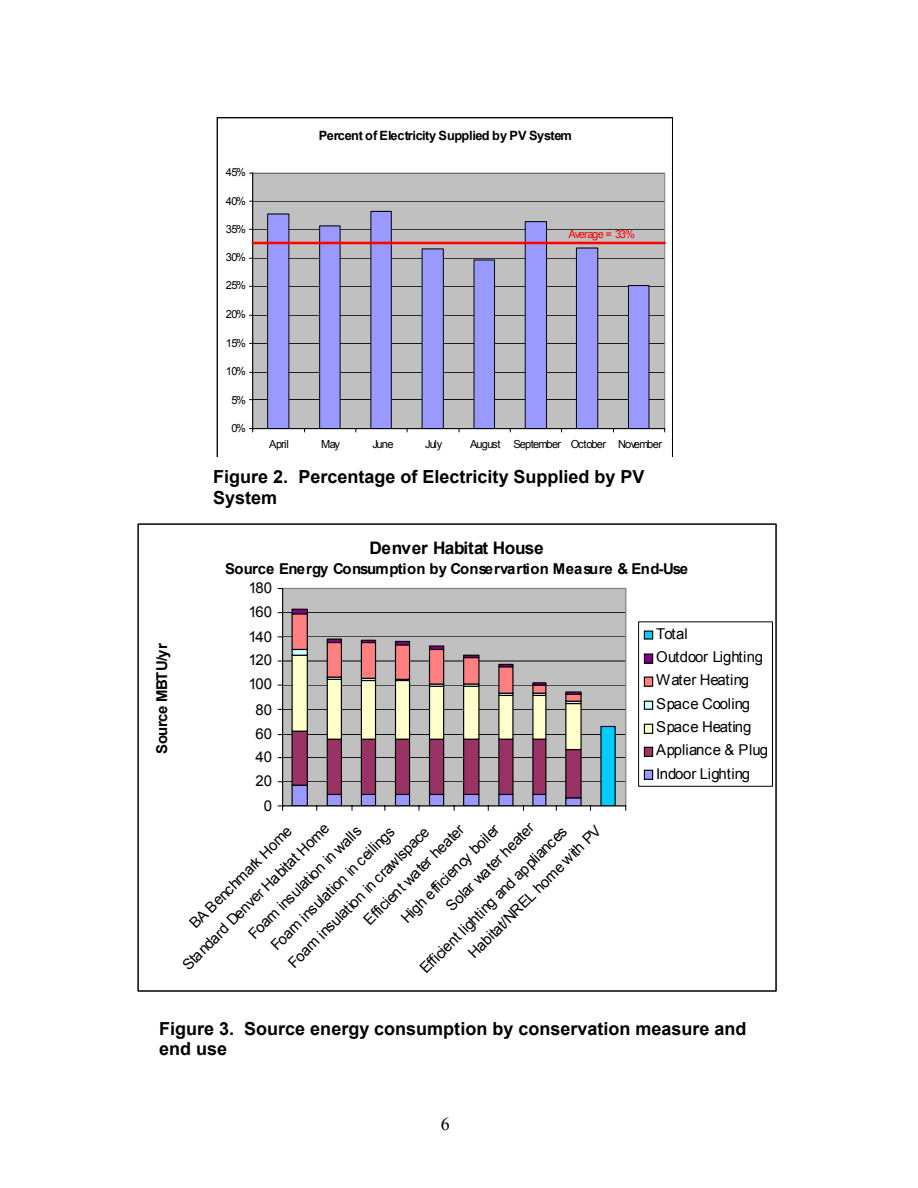
<style>
.page{position:relative;width:918px;height:1188px;background:#fff}
.page>*{position:absolute;margin:0;border:0;box-sizing:border-box;transform-origin:0 0}
.t1{font:700 18px/20.7px "Arial";color:#000}
.t2{font:18px "Times New Roman";color:#000}
.t3{font:700 17.25px "Arial";letter-spacing:-.015em;color:#000}
.t4{font:15px/23.4px "Arial";letter-spacing:-.01em;color:#000}
.t5{font:700 15px "Arial";color:#000}
.t6{font:700 12.75px "Arial";letter-spacing:-.03em;color:#000}
.t7{font:11.1px "Arial";letter-spacing:-.06em;color:#000}
.t8{font:11.1px "Arial";letter-spacing:-.1em;color:#f00}
</style>
<div class="page">
<svg style="left:217px;top:117px;width:456px;height:340px"></svg>
<hr style="left:253px;top:242px;width:412px;height:2px;background:#f00">
<div style="left:283px;top:589px;width:343px;height:217px;background:#c0c0c0"></div>
<hr style="left:283px;top:782px;width:343px;height:1px;background:#000">
<hr style="left:283px;top:758px;width:343px;height:1px;background:#000">
<hr style="left:283px;top:735px;width:343px;height:1px;background:#000">
<hr style="left:283px;top:709px;width:343px;height:1px;background:#000">
<hr style="left:283px;top:685px;width:343px;height:1px;background:#000">
<hr style="left:283px;top:661px;width:343px;height:1px;background:#000">
<hr style="left:283px;top:637px;width:343px;height:1px;background:#000">
<hr style="left:283px;top:613px;width:343px;height:1px;background:#000">
<div style="left:282px;top:588px;width:344px;height:218px;border:1px solid #808080"></div>
<div style="left:292px;top:785px;width:15px;height:21px;background:#99f"></div>
<div style="left:292px;top:785px;width:16px;height:21px;border:1px solid #000"></div>
<div style="left:327px;top:794px;width:14px;height:12px;background:#99f"></div>
<div style="left:327px;top:794px;width:15px;height:12px;border:1px solid #000"></div>
<div style="left:361px;top:794px;width:15px;height:12px;background:#99f"></div>
<div style="left:361px;top:794px;width:15px;height:12px;border:1px solid #000"></div>
<div style="left:396px;top:794px;width:14px;height:12px;background:#99f"></div>
<div style="left:395px;top:794px;width:15px;height:12px;border:1px solid #000"></div>
<div style="left:430px;top:794px;width:14px;height:12px;background:#99f"></div>
<div style="left:429px;top:794px;width:15px;height:12px;border:1px solid #000"></div>
<div style="left:464px;top:794px;width:15px;height:12px;background:#99f"></div>
<div style="left:463px;top:794px;width:17px;height:12px;border:1px solid #000"></div>
<div style="left:499px;top:794px;width:14px;height:12px;background:#99f"></div>
<div style="left:498px;top:794px;width:16px;height:12px;border:1px solid #000"></div>
<div style="left:533px;top:794px;width:13px;height:12px;background:#99f"></div>
<div style="left:532px;top:794px;width:14px;height:12px;border:1px solid #000"></div>
<div style="left:566px;top:798px;width:15px;height:8px;background:#99f"></div>
<div style="left:565px;top:797px;width:17px;height:9px;border:1px solid #000"></div>
<svg style="left:291px;top:608px;width:291px;height:191px"></svg>
<div style="left:601px;top:727px;width:14px;height:79px;background:#0cf"></div>
<hr style="left:282px;top:589px;width:1px;height:217px;background:#000">
<hr style="left:283px;top:806px;width:343px;height:1px;background:#000">
<div style="left:644px;top:631px;width:9px;height:8px;background:#0cf"></div>
<div style="left:644px;top:631px;width:9px;height:9px;border:1px solid #000"></div>
<div style="left:644px;top:654px;width:9px;height:9px;background:#800080"></div>
<div style="left:644px;top:653px;width:9px;height:11px;border:1px solid #000"></div>
<div style="left:644px;top:677px;width:9px;height:9px;background:#ff8080"></div>
<div style="left:644px;top:677px;width:9px;height:10px;border:1px solid #000"></div>
<div style="left:644px;top:701px;width:9px;height:8px;background:#cff"></div>
<div style="left:644px;top:701px;width:9px;height:9px;border:1px solid #000"></div>
<div style="left:644px;top:724px;width:9px;height:9px;background:#ffc"></div>
<div style="left:644px;top:724px;width:9px;height:10px;border:1px solid #000"></div>
<div style="left:644px;top:747px;width:9px;height:9px;background:#936"></div>
<div style="left:644px;top:747px;width:9px;height:10px;border:1px solid #000"></div>
<div style="left:644px;top:770px;width:9px;height:9px;background:#99f"></div>
<div style="left:644px;top:770px;width:9px;height:10px;border:1px solid #000"></div>
<p class="t7" style="left:226px;top:166px;width:22px">45%</p>
<p class="t7" style="left:226px;top:195px;width:22px">40%</p>
<p class="t7" style="left:226px;top:223px;width:22px">35%</p>
<p class="t7" style="left:226px;top:251px;width:22px">30%</p>
<p class="t7" style="left:226px;top:279px;width:22px">25%</p>
<p class="t7" style="left:226px;top:308px;width:22px">20%</p>
<p class="t7" style="left:226px;top:336px;width:22px">15%</p>
<p class="t7" style="left:226px;top:365px;width:22px">10%</p>
<p class="t7" style="left:231px;top:394px;width:16px">5%</p>
<p class="t7" style="left:231px;top:422px;width:16px">0%</p>
<p class="t6" style="left:319px;top:128px;width:255px">Percent of Electricity Supplied by PV System</p>
<p class="t8" style="left:569px;top:228px;width:68px">Average = 33%</p>
<p class="t7" style="left:269px;top:438px;width:21px">April</p>
<p class="t7" style="left:321px;top:438px;width:20px">May</p>
<p class="t7" style="left:372px;top:438px;width:23px">June</p>
<p class="t7" style="left:425px;top:438px;width:19px">July</p>
<p class="t7" style="left:470px;top:438px;width:193px">August September October November</p>
<p class="t1" style="left:213px;top:466px;width:433px">Figure 2. Percentage of Electricity Supplied by PV<br>System</p>
<p class="t3" style="left:370px;top:538px;width:176px">Denver Habitat House</p>
<p class="t5" style="left:225px;top:560px;width:465px">Source Energy Consumption by Conservartion Measure &amp; End-Use</p>
<p class="t4" style="left:249px;top:576px;width:25px">180</p>
<p class="t5" style="left:154px;top:754px;width:112px;rotate:-90deg">Source MBTU/yr</p>
<p class="t4" style="left:249px;top:600px;width:25px">160</p>
<p class="t4" style="left:249px;top:625px;width:25px">140</p>
<p class="t4" style="left:249px;top:648px;width:25px">120</p>
<p class="t4" style="left:249px;top:672px;width:25px">100</p>
<p class="t4" style="left:256px;top:698px;width:18px">80</p>
<p class="t4" style="left:256px;top:722px;width:18px">60</p>
<p class="t4" style="left:256px;top:745px;width:18px">40</p>
<p class="t4" style="left:256px;top:769px;width:18px">20</p>
<p class="t4" style="left:264px;top:794px;width:10px">0</p>
<p class="t4" style="left:395px;top:943px;width:202px;line-height:25.7px;text-indent:62px;rotate:-45deg">Solar water heater<br>Efficient lighting and appliances</p>
<p class="t4" style="left:462px;top:947px;width:182px;rotate:-45deg">Habitat/NREL home with PV</p>
<p class="t4" style="left:177px;top:959px;width:202px;rotate:-45deg">Standard Denver Habitat Home</p>
<p class="t4" style="left:377px;top:894px;width:133px;line-height:24.9px;text-indent:-28px;rotate:-45deg">Efficient water heater<br>High efficiency boiler</p>
<p class="t4" style="left:243px;top:928px;width:154px;rotate:-45deg">Foam insulation in walls</p>
<p class="t4" style="left:184px;top:917px;width:139px;rotate:-45deg">BA Benchmark Home</p>
<p class="t4" style="left:265px;top:939px;width:169px;rotate:-45deg">Foam insulation in ceilings</p>
<p class="t4" style="left:283px;top:957px;width:194px;rotate:-45deg">Foam insulation in crawlspace</p>
<p class="t4" style="left:656px;top:622px;width:113px">Tot al<br>Out door Light ing<br>Wat er Heat ing<br>S pac e Cooling<br>S pac e Heat ing<br>A pplianc e &amp; P lug<br>Indoor Light ing</p>
<p class="t1" style="left:159px;top:1018px;width:589px">Figure 3. Source energy consumption by conservation measure and end use</p>
<p class="t2" style="left:441px;top:1114px;width:10px">6</p>
</div>
